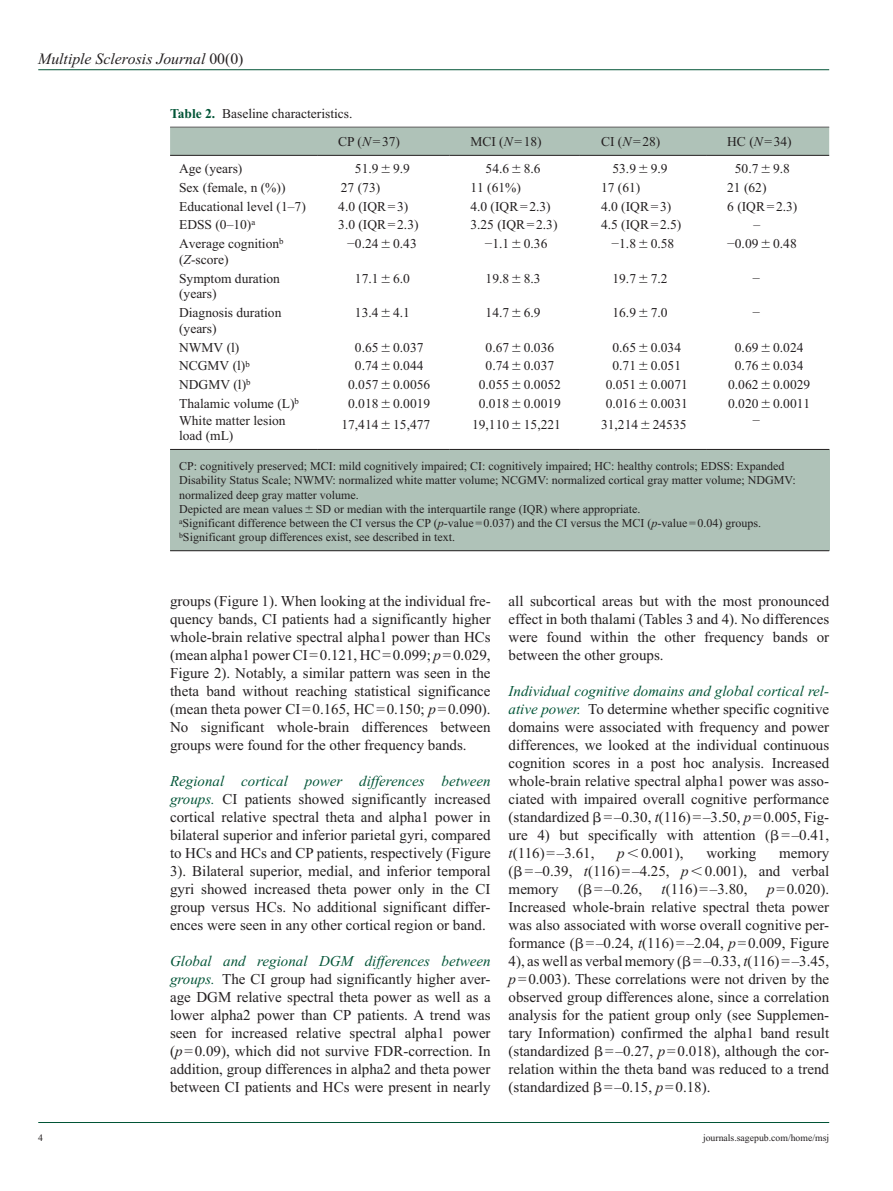
<style>
.page{position:relative;width:893px;height:1191px;background:#fff}
.page>*{position:absolute;margin:0;border:0;box-sizing:border-box;transform-origin:0 0}
.t1{font:italic 15.75px "Times New Roman";color:#231f20}
.t2{font:15px/18px "Times New Roman";color:#231f20;text-align:justify}
.t3{font:13.5px/15.8px "Times New Roman";color:#231f20}
.t4{font:12px/14.2px "Times New Roman";color:#231f20}
.t5{font:9.75px "Times New Roman";color:#231f20}
.s1{font-style:normal}
.s2{font-weight:700;color:#015436}
.s3{font-style:italic}
.s4{font-style:italic;color:#015436}
</style>
<div class="page">
<hr style="left:38px;top:69px;width:791px;height:1px;background:#015436">
<hr style="left:38px;top:1122px;width:791px;height:1px;background:#015436">
<div style="left:170px;top:449px;width:659px;height:101px;background:#afc2b8"></div>
<hr style="left:170px;top:127px;width:659px;height:1px;background:#231f20">
<hr style="left:170px;top:550px;width:659px;height:1px;background:#231f20">
<div style="left:170px;top:128px;width:659px;height:27px;background:#afc2b8"></div>
<hr style="left:170px;top:155px;width:147px;height:1px;background:#231f20">
<hr style="left:317px;top:155px;width:132px;height:1px;background:#231f20">
<hr style="left:449px;top:155px;width:131px;height:1px;background:#231f20">
<hr style="left:580px;top:155px;width:126px;height:1px;background:#231f20">
<hr style="left:706px;top:155px;width:123px;height:1px;background:#231f20">
<hr style="left:170px;top:449px;width:147px;height:1px;background:#231f20">
<hr style="left:317px;top:449px;width:132px;height:1px;background:#231f20">
<hr style="left:449px;top:449px;width:131px;height:1px;background:#231f20">
<hr style="left:580px;top:449px;width:126px;height:1px;background:#231f20">
<hr style="left:706px;top:449px;width:123px;height:1px;background:#231f20">
<p class="t1" style="left:38px;top:50px;width:207px">Multiple Sclerosis Journal <span class="s1">00(0)</span></p>
<p class="t3" style="left:338px;top:99px;width:63px;line-height:28.5px;text-indent:-168px"><span class="s2">Table 2.</span> Baseline characteristics.<br>CP (<span class="s3">N</span>=37)</p>
<p class="t3" style="left:470px;top:134px;width:73px">MCI (<span class="s3">N</span>=18)</p>
<p class="t3" style="left:601px;top:134px;width:61px">CI (<span class="s3">N</span>=28)</p>
<p class="t3" style="left:727px;top:134px;width:66px">HC (<span class="s3">N</span>=34)</p>
<p class="t3" style="left:179px;top:160px;width:65px">Age (years)</p>
<p class="t3" style="left:355px;top:160px;width:57px">51.9 9.9</p>
<p class="t3" style="left:486px;top:160px;width:57px">54.6 8.6</p>
<p class="t3" style="left:612px;top:160px;width:57px">53.9 9.9</p>
<p class="t3" style="left:735px;top:160px;width:57px">50.7 9.8</p>
<p class="t3" style="left:179px;top:179px;width:108px">Sex (female, n (%))</p>
<p class="t3" style="left:341px;top:179px;width:41px">27 (73)</p>
<p class="t3" style="left:470px;top:179px;width:52px">11 (61%)</p>
<p class="t3" style="left:601px;top:179px;width:41px">17 (61)</p>
<p class="t3" style="left:727px;top:179px;width:41px">21 (62)</p>
<p class="t3" style="left:179px;top:198px;width:128px">Educational level (1–7)</p>
<p class="t3" style="left:338px;top:198px;width:72px">4.0 (IQR=3)</p>
<p class="t3" style="left:470px;top:198px;width:82px">4.0 (IQR=2.3)</p>
<p class="t3" style="left:601px;top:198px;width:72px">4.0 (IQR=3)</p>
<p class="t3" style="left:727px;top:198px;width:72px">6 (IQR=2.3)</p>
<p class="t3" style="left:179px;top:217px;width:78px">EDSS (0–10)<sup>a</sup></p>
<p class="t3" style="left:338px;top:217px;width:82px">3.0 (IQR=2.3)</p>
<p class="t3" style="left:470px;top:217px;width:89px">3.25 (IQR=2.3)</p>
<p class="t3" style="left:601px;top:217px;width:82px">4.5 (IQR=2.5)</p>
<p class="t3" style="left:753px;top:217px;width:8px">–</p>
<p class="t3" style="left:179px;top:235px;width:106px">Average cognition<sup>b </sup>(<span class="s3">Z</span>-score)</p>
<p class="t3" style="left:347px;top:235px;width:71px">−0.24 0.43</p>
<p class="t3" style="left:485px;top:235px;width:64px">−1.1 0.36</p>
<p class="t3" style="left:612px;top:235px;width:64px">−1.8 0.58</p>
<p class="t3" style="left:727px;top:235px;width:71px">−0.09 0.48</p>
<p class="t3" style="left:179px;top:270px;width:102px">Symptom duration (years)</p>
<p class="t3" style="left:355px;top:270px;width:57px">17.1 6.0</p>
<p class="t3" style="left:486px;top:270px;width:57px">19.8 8.3</p>
<p class="t3" style="left:612px;top:270px;width:57px">19.7 7.2</p>
<p class="t3" style="left:753px;top:270px;width:9px">−</p>
<p class="t3" style="left:179px;top:305px;width:104px">Diagnosis duration (years)</p>
<p class="t3" style="left:355px;top:305px;width:57px">13.4 4.1</p>
<p class="t3" style="left:486px;top:305px;width:57px">14.7 6.9</p>
<p class="t3" style="left:612px;top:305px;width:57px">16.9 7.0</p>
<p class="t3" style="left:753px;top:305px;width:9px">−</p>
<p class="t3" style="left:179px;top:339px;width:62px">NWMV (l)</p>
<p class="t3" style="left:355px;top:339px;width:70px">0.65 0.037</p>
<p class="t3" style="left:486px;top:339px;width:70px">0.67 0.036</p>
<p class="t3" style="left:612px;top:339px;width:70px">0.65 0.034</p>
<p class="t3" style="left:735px;top:339px;width:70px">0.69 0.024</p>
<p class="t3" style="left:179px;top:358px;width:72px">NCGMV (l)<sup>b</sup></p>
<p class="t3" style="left:355px;top:358px;width:70px">0.74 0.044</p>
<p class="t3" style="left:486px;top:358px;width:70px">0.74 0.037</p>
<p class="t3" style="left:612px;top:358px;width:70px">0.71 0.051</p>
<p class="t3" style="left:735px;top:358px;width:70px">0.76 0.034</p>
<p class="t3" style="left:179px;top:376px;width:73px">NDGMV (l)<sup>b</sup></p>
<p class="t3" style="left:348px;top:376px;width:84px">0.057 0.0056</p>
<p class="t3" style="left:479px;top:376px;width:84px">0.055 0.0052</p>
<p class="t3" style="left:606px;top:376px;width:84px">0.051 0.0071</p>
<p class="t3" style="left:728px;top:376px;width:84px">0.062 0.0029</p>
<p class="t3" style="left:179px;top:395px;width:121px">Thalamic volume (L)<sup>b</sup></p>
<p class="t3" style="left:348px;top:395px;width:84px">0.018 0.0019</p>
<p class="t3" style="left:479px;top:395px;width:84px">0.018 0.0019</p>
<p class="t3" style="left:606px;top:395px;width:84px">0.016 0.0031</p>
<p class="t3" style="left:728px;top:395px;width:84px">0.020 0.0011</p>
<p class="t3" style="left:179px;top:412px;width:108px">White matter lesion load (mL)</p>
<p class="t3" style="left:341px;top:416px;width:90px">17,414 15,477</p>
<p class="t3" style="left:472px;top:416px;width:90px">19,110 15,221</p>
<p class="t3" style="left:601px;top:416px;width:87px">31,214 24535</p>
<p class="t3" style="left:753px;top:412px;width:9px">−</p>
<p class="t4" style="left:179px;top:459px;width:618px">CP: cognitively preserved; MCI: mild cognitively impaired; CI: cognitively impaired; HC: healthy controls; EDSS: Expanded Disability Status Scale; NWMV: normalized white matter volume; NCGMV: normalized cortical gray matter volume; NDGMV: normalized deep gray matter volume.<br>Depicted are mean values SD or median with the interquartile range (IQR) where appropriate.<br><sup>a</sup>Significant difference between the CI versus the CP (<span class="s3">p</span>-value=0.037) and the CI versus the MCI (<span class="s3">p</span>-value=0.04) groups. <sup>b</sup>Significant group differences exist, see described in text.</p>
<p class="t2" style="left:170px;top:592px;width:322px">groups (Figure 1). When looking at the individual fre&shy;quency bands, CI patients had a significantly higher whole-brain relative spectral alpha1 power than HCs (mean alpha1 power CI=0.121, HC=0.099; <span class="s3">p</span>=0.029, Figure 2). Notably, a similar pattern was seen in the theta band without reaching statistical significance (mean theta power CI=0.165, HC=0.150; <span class="s3">p</span>=0.090).<br>No significant whole-brain differences between groups were found for the other frequency bands.</p>
<p class="t2" style="left:170px;top:772px;width:322px"><span class="s4">Regional cortical power differences between groups.</span> CI patients showed significantly increased cortical relative spectral theta and alpha1 power in bilateral superior and inferior parietal gyri, compared to HCs and HCs and CP patients, respectively (Figure 3). Bilateral superior, medial, and inferior temporal gyri showed increased theta power only in the CI group versus HCs. No additional significant differ&shy;ences were seen in any other cortical region or band.</p>
<p class="t2" style="left:170px;top:952px;width:322px"><span class="s4">Global and regional DGM differences between groups.</span> The CI group had significantly higher aver&shy;age DGM relative spectral theta power as well as a lower alpha2 power than CP patients. A trend was seen for increased relative spectral alpha1 power (<span class="s3">p</span>=0.09), which did not survive FDR-correction. In addition, group differences in alpha2 and theta power between CI patients and HCs were present in nearly</p>
<p class="t2" style="left:509px;top:592px;width:322px">all subcortical areas but with the most pronounced effect in both thalami (Tables 3 and 4). No differences were found within the other frequency bands or between the other groups.</p>
<p class="t2" style="left:509px;top:682px;width:322px"><span class="s4">Individual cognitive domains and global cortical rel&shy;ative power.</span> To determine whether specific cognitive domains were associated with frequency and power differences, we looked at the individual continuous cognition scores in a post hoc analysis. Increased whole-brain relative spectral alpha1 power was asso&shy;ciated with impaired overall cognitive performance (standardized =–0.30, <span class="s3">t</span>(116)=–3.50, <span class="s3">p</span>=0.005, Fig&shy;ure 4) but specifically with attention ( =–0.41, <span class="s3">t</span>(116)=–3.61,</p>
<p class="t2" style="left:617px;top:844px;width:68px"><span class="s3">p</span> 0.001),</p>
<p class="t2" style="left:706px;top:844px;width:51px">working</p>
<p class="t2" style="left:509px;top:844px;width:322px;text-indent:271px">memory ( =–0.39, <span class="s3">t</span>(116)=–4.25, <span class="s3">p</span> 0.001), and verbal memory</p>
<p class="t2" style="left:509px;top:880px;width:322px;text-indent:258px"><span class="s3">p</span>=0.020).<br>Increased whole-brain relative spectral theta power was also associated with worse overall cognitive per&shy;formance ( =–0.24, <span class="s3">t</span>(116)=–2.04, <span class="s3">p</span>=0.009, Figure 4), as well as verbal memory ( =–0.33, <span class="s3">t</span>(116)=–3.45, <span class="s3">p</span>=0.003). These correlations were not driven by the observed group differences alone, since a correlation analysis for the patient group only (see Supplemen&shy;tary Information) confirmed the alpha1 band result (standardized =–0.27, <span class="s3">p</span>=0.018), although the cor&shy;relation within the theta band was reduced to a trend (standardized =–0.15, <span class="s3">p</span>=0.18).</p>
<p class="t2" style="left:578px;top:880px;width:65px">( =–0.26,</p>
<p class="t2" style="left:662px;top:880px;width:87px"><span class="s3">t</span>(116)=–3.80,</p>
<p class="t5" style="left:38px;top:1132px;width:6px">4</p>
<p class="t5" style="left:703px;top:1132px;width:128px">journals.sagepub.com/home/msj</p>
</div>
